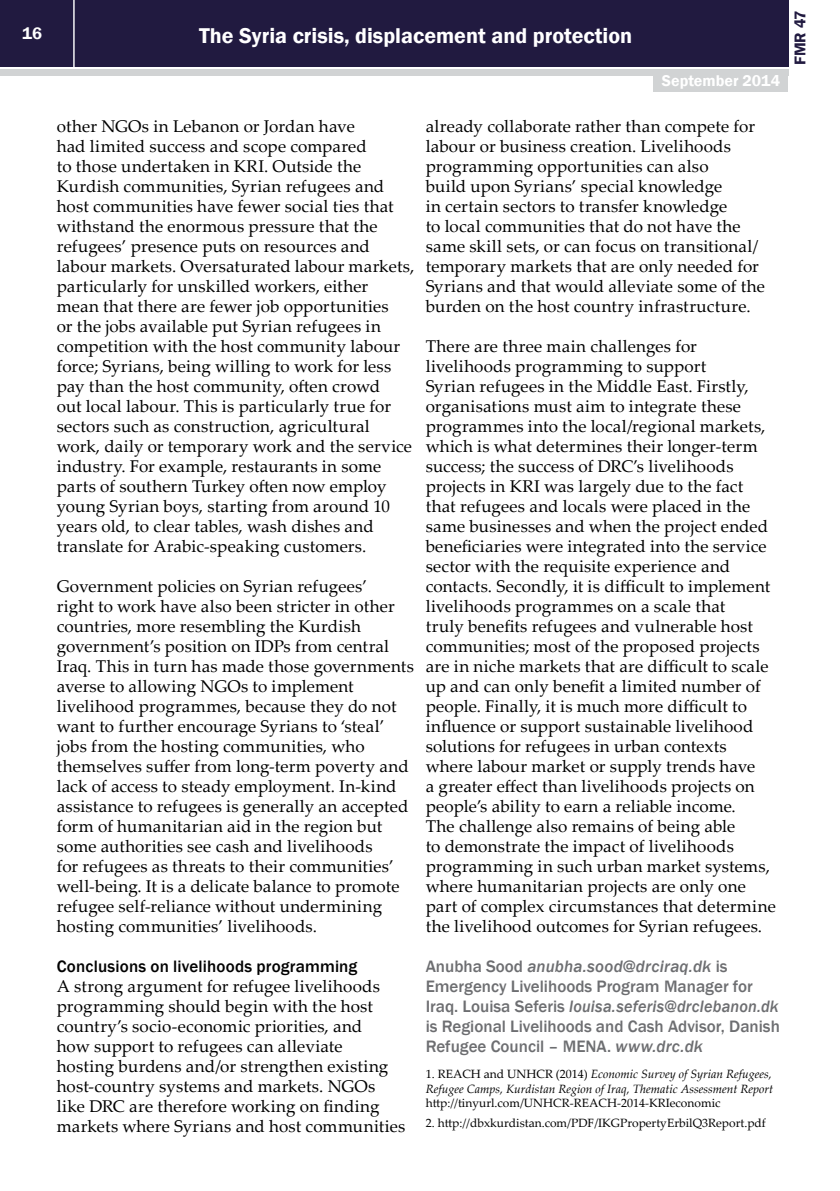
<style>
.page{position:relative;width:840px;height:1191px;background:#fff}
.page>*{position:absolute;margin:0;border:0;box-sizing:border-box;transform-origin:0 0}
.t1{font:600 22px "Franklin Gothic";color:#fff}
.t2{font:17px/20px "Palatino Linotype";letter-spacing:.01em;color:#000}
.t3{font:500 17px/20.2px "Franklin Gothic";color:#6d6e71}
.t4{font:500 17px "Franklin Gothic";letter-spacing:.01em;color:#000}
.t5{font:600 17px "Franklin Gothic";color:#fff}
.t6{font:600 16px "Franklin Gothic";color:#fff}
.t7{font:600 16px "Franklin Gothic";color:#211a40}
.t8{font:italic 12px/14.4px "Palatino Linotype";color:#000}
.t9{font:12px "Palatino Linotype";color:#000}
.s1{font-style:italic}
.s2{font-style:normal}
</style>
<div class="page">
<div style="left:0;top:0;width:787px;height:66px;background:#211a40"></div>
<div style="left:0;top:69px;width:787px;height:6px;background:#d1d3d4"></div>
<hr style="left:73px;top:0;width:2px;height:67px;background:#fff">
<div style="left:653px;top:74px;width:134px;height:18px;background:#d1d3d4"></div>
<p class="t5" style="left:22px;top:23px;width:21px">16</p>
<p class="t1" style="left:199px;top:22px;width:434px">The Syria crisis, displacement and protection</p>
<p class="t6" style="left:661px;top:71px;width:120px">September 2014</p>
<p class="t2" style="left:57px;top:116px;width:359px">other NGOs in Lebanon or Jordan have<br>had limited success and scope compared<br>to those undertaken in KRI. Outside the Kurdish communities, Syrian refugees and host communities have fewer social ties that withstand the enormous pressure that the refugees’ presence puts on resources and labour markets. Oversaturated labour markets, particularly for unskilled workers, either mean that there are fewer job opportunities<br>or the jobs available put Syrian refugees in competition with the host community labour force; Syrians, being willing to work for less pay than the host community, often crowd<br>out local labour. This is particularly true for sectors such as construction, agricultural work, daily or temporary work and the service industry. For example, restaurants in some parts of southern Turkey often now employ young Syrian boys, starting from around 10 years old, to clear tables, wash dishes and translate for Arabic-speaking customers.</p>
<p class="t2" style="left:57px;top:575px;width:358px">Government policies on Syrian refugees’<br>right to work have also been stricter in other countries, more resembling the Kurdish government’s position on IDPs from central Iraq. This in turn has made those governments averse to allowing NGOs to implement livelihood programmes, because they do not want to further encourage Syrians to ‘steal’ jobs from the hosting communities, who themselves suffer from long-term poverty and lack of access to steady employment. In-kind assistance to refugees is generally an accepted form of humanitarian aid in the region but some authorities see cash and livelihoods<br>for refugees as threats to their communities’ well-being. It is a delicate balance to promote refugee self-reliance without undermining hosting communities’ livelihoods.</p>
<p class="t4" style="left:57px;top:956px;width:302px">Conclusions on livelihoods programming</p>
<p class="t2" style="left:57px;top:975px;width:350px">A strong argument for refugee livelihoods programming should begin with the host country’s socio-economic priorities, and<br>how support to refugees can alleviate<br>hosting burdens and/or strengthen existing host-country systems and markets. NGOs like DRC are therefore working on finding markets where Syrians and host communities</p>
<p class="t2" style="left:425px;top:115px;width:340px">already collaborate rather than compete for labour or business creation. Livelihoods programming opportunities can also<br>build upon Syrians’ special knowledge<br>in certain sectors to transfer knowledge<br>to local communities that do not have the same skill sets, or can focus on transitional/ temporary markets that are only needed for Syrians and that would alleviate some of the burden on the host country infrastructure.</p>
<p class="t2" style="left:425px;top:335px;width:351px">There are three main challenges for livelihoods programming to support<br>Syrian refugees in the Middle East. Firstly, organisations must aim to integrate these programmes into the local/regional markets, which is what determines their longer-term success; the success of DRC’s livelihoods projects in KRI was largely due to the fact that refugees and locals were placed in the same businesses and when the project ended beneficiaries were integrated into the service sector with the requisite experience and contacts. Secondly, it is difficult to implement livelihoods programmes on a scale that<br>truly benefits refugees and vulnerable host communities; most of the proposed projects are in niche markets that are difficult to scale up and can only benefit a limited number of people. Finally, it is much more difficult to influence or support sustainable livelihood solutions for refugees in urban contexts where labour market or supply trends have<br>a greater effect than livelihoods projects on people’s ability to earn a reliable income.<br>The challenge also remains of being able<br>to demonstrate the impact of livelihoods programming in such urban market systems, where humanitarian projects are only one part of complex circumstances that determine the livelihood outcomes for Syrian refugees.</p>
<p class="t3" style="left:425px;top:956px;width:355px">Anubha Sood <span class="s1">anubha.sood@drciraq.dk</span> is Emergency Livelihoods Program Manager for Iraq. Louisa Seferis <span class="s1">louisa.seferis@drclebanon.dk </span>is Regional Livelihoods and Cash Advisor, Danish Refugee Council – MENA. <span class="s1">www.drc.dk</span></p>
<p class="t8" style="left:425px;top:1066px;width:349px"><span class="s2">1. REACH and UNHCR (2014)</span> Economic Survey of Syrian Refugees,<br>Refugee Camps, Kurdistan Region of Iraq, Thematic Assessment Report</p>
<p class="t9" style="left:425px;top:1094px;width:296px">http://tinyurl.com/UNHCR-REACH-2014-KRIeconomic</p>
<p class="t9" style="left:425px;top:1114px;width:341px">2. http://dbxkurdistan.com/PDF/IKGPropertyErbilQ3Report.pdf</p>
<p class="t7" style="left:789px;top:65px;width:57px;rotate:-90deg">FMR 47</p>
</div>
